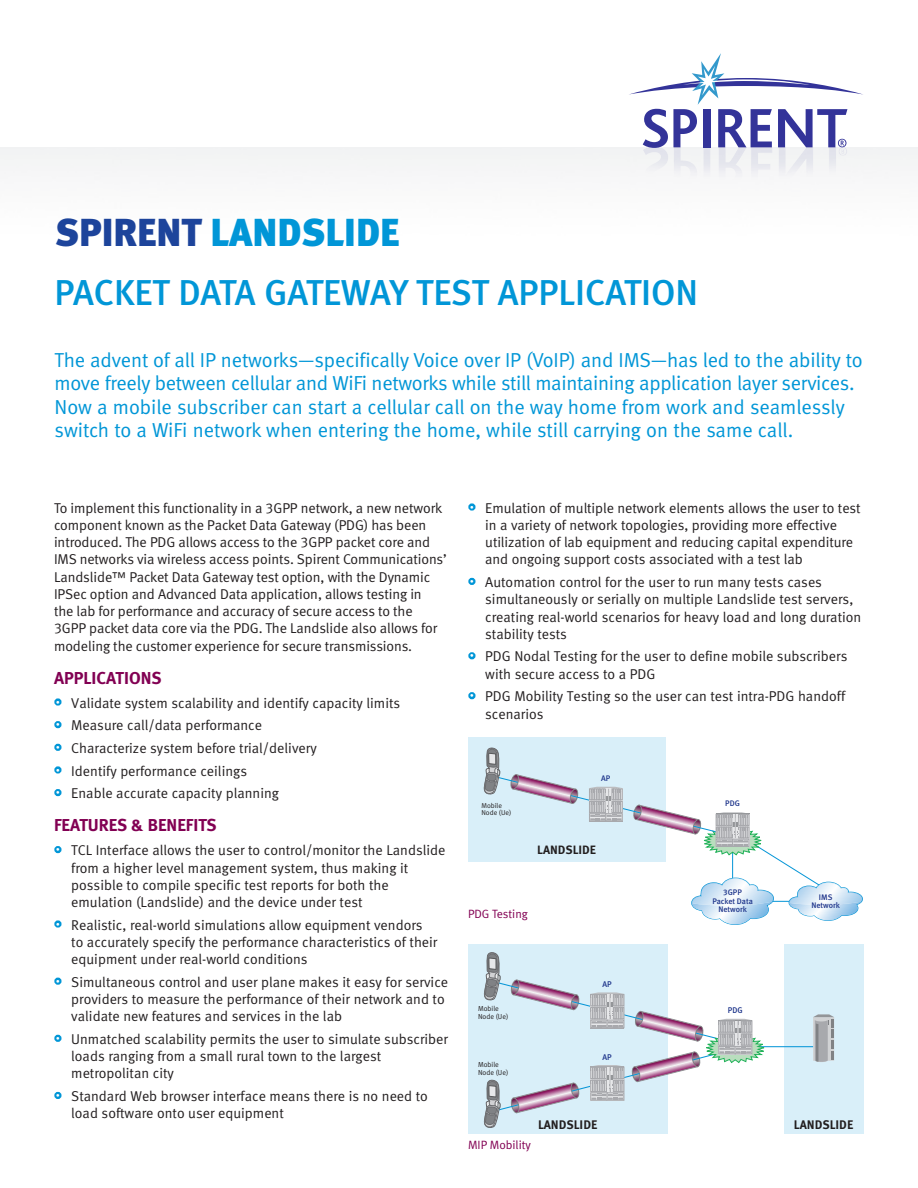
<style>
.page{position:relative;width:918px;height:1188px;background:#fff}
.page>*{position:absolute;margin:0;border:0;box-sizing:border-box;transform-origin:0 0}
.Product_name{font:39px "Meta Black LF";color:#0196d7}
.Product_Family{font:36px "Meta Medium LF";color:#0196d7}
.Intro_Paragraph{font:20.25px/23.2px "Meta Normal LF";letter-spacing:-.005em;color:#0196d7}
.SUBHEAD{font:17.25px "Meta Bold LF";color:#820053}
.Donut_Bullet_2{font:14.25px/17.2px "Meta Normal LF";color:#231f20}
.Body_Text{font:14.25px/17.2px "Meta Normal LF";letter-spacing:-.005em;color:#231f20}
.Donut_Bullet{font:14.25px "Meta Normal LF";color:#231f20}
.t1{font:12.45px "Meta Bold LF Caps";color:#231f20}
.t2{font:12.15px "Meta Bold LF Caps";color:#231f20}
.t3{font:12px "Meta Normal LF";color:#820053}
.t4{font:8.25px "Meta Medium LF";color:#1e358b}
.t5{font:8.1px/8.6px "Meta Medium LF";color:#1e358b;text-align:center}
.t6{font:7.2px/7.8px "Meta Normal LF";letter-spacing:-.005em;color:#231f20}
.t7{font:7.05px/7.5px "Meta Normal LF";letter-spacing:-.005em;color:#231f20}
.s1{color:#1d449b}
</style>
<div class="page">
<svg style="left:629px;top:53px;width:234px;height:69px"></svg>
<img style="left:587px;top:122px;width:318px;height:92px">
<div style="left:468px;top:737px;width:198px;height:124px;background:#d9eff9"></div>
<svg style="left:484px;top:747px;width:379px;height:178px"></svg>
<div style="left:54px;top:698px;width:8px;height:8px;border:4px solid #0196d7;border-radius:50%"></div>
<div style="left:54px;top:721px;width:8px;height:7px;border:4px solid #0196d7;border-radius:50%"></div>
<div style="left:54px;top:744px;width:8px;height:7px;border:4px solid #0196d7;border-radius:50%"></div>
<div style="left:54px;top:766px;width:8px;height:8px;border:4px solid #0196d7;border-radius:50%"></div>
<div style="left:54px;top:789px;width:8px;height:7px;border:4px solid #0196d7;border-radius:50%"></div>
<div style="left:54px;top:846px;width:8px;height:7px;border:4px solid #0196d7;border-radius:50%"></div>
<div style="left:54px;top:920px;width:8px;height:8px;border:4px solid #0196d7;border-radius:50%"></div>
<div style="left:54px;top:978px;width:8px;height:7px;border:4px solid #0196d7;border-radius:50%"></div>
<div style="left:54px;top:1035px;width:8px;height:7px;border:4px solid #0196d7;border-radius:50%"></div>
<div style="left:54px;top:1092px;width:8px;height:7px;border:4px solid #0196d7;border-radius:50%"></div>
<div style="left:468px;top:503px;width:8px;height:8px;border:4px solid #0196d7;border-radius:50%"></div>
<div style="left:468px;top:578px;width:8px;height:7px;border:4px solid #0196d7;border-radius:50%"></div>
<div style="left:468px;top:652px;width:8px;height:7px;border:4px solid #0196d7;border-radius:50%"></div>
<div style="left:468px;top:692px;width:8px;height:7px;border:4px solid #0196d7;border-radius:50%"></div>
<div style="left:468px;top:945px;width:199px;height:189px;background:#d9eff9"></div>
<div style="left:784px;top:945px;width:80px;height:189px;background:#d9eff9"></div>
<hr style="left:748px;top:1046px;width:76px;height:1px;background:#0696d7">
<svg style="left:484px;top:951px;width:281px;height:178px"></svg>
<svg style="left:813px;top:1014px;width:21px;height:48px"></svg>
<p class="Product_name" style="left:55px;top:209px;width:346px"><span class="s1">SPIRENT</span> LANDSLIDE</p>
<p class="Product_Family" style="left:55px;top:272px;width:645px">PACKET DATA GATEWAY TEST APPLICATION</p>
<p class="Intro_Paragraph" style="left:55px;top:348px;width:810px">The advent of all IP networks—specifically Voice over IP (VoIP) and IMS—has led to the ability to move freely between cellular and WiFi networks while still maintaining application layer services.<br>Now a mobile subscriber can start a cellular call on the way home from work and seamlessly switch to a WiFi network when entering the home, while still carrying on the same call.</p>
<p class="Body_Text" style="left:54px;top:499px;width:394px">To implement this functionality in a 3GPP network, a new network component known as the Packet Data Gateway (PDG) has been introduced. The PDG allows access to the 3GPP packet core and IMS networks via wireless access points. Spirent Communications’ Landslide™ Packet Data Gateway test option, with the Dynamic IPSec option and Advanced Data application, allows testing in<br>the lab for performance and accuracy of secure access to the 3GPP packet data core via the PDG. The Landslide also allows for modeling the customer experience for secure transmissions.</p>
<p class="SUBHEAD" style="left:54px;top:667px;width:109px">APPLICATIONS</p>
<p class="Donut_Bullet_2" style="left:56px;top:694px;width:346px"><sup>•</sup> Validate system scalability and identify capacity limits</p>
<p class="Donut_Bullet_2" style="left:56px;top:717px;width:207px"><sup>•</sup> Measure call/data performance</p>
<p class="Donut_Bullet_2" style="left:56px;top:739px;width:262px"><sup>•</sup> Characterize system before trial/delivery</p>
<p class="Donut_Bullet_2" style="left:56px;top:762px;width:192px"><sup>•</sup> Identify performance ceilings</p>
<p class="Donut_Bullet" style="left:56px;top:785px;width:224px"><sup>•</sup> Enable accurate capacity planning</p>
<p class="SUBHEAD" style="left:54px;top:815px;width:164px">FEATURES &amp; BENEFITS</p>
<p class="Donut_Bullet_2" style="left:71px;top:842px;width:376px;text-indent:-15px"><sup>•</sup> TCL Interface allows the user to control/monitor the Landslide from a higher level management system, thus making it possible to compile specific test reports for both the emulation (Landslide) and the device under test</p>
<p class="Donut_Bullet_2" style="left:71px;top:916px;width:368px;text-indent:-15px"><sup>•</sup> Realistic, real-world simulations allow equipment vendors to accurately specify the performance characteristics of their equipment under real-world conditions</p>
<p class="Donut_Bullet_2" style="left:71px;top:973px;width:378px;text-indent:-15px"><sup>•</sup> Simultaneous control and user plane makes it easy for service providers to measure the performance of their network and to validate new features and services in the lab</p>
<p class="Donut_Bullet_2" style="left:71px;top:1030px;width:378px;text-indent:-15px"><sup>•</sup> Unmatched scalability permits the user to simulate subscriber loads ranging from a small rural town to the largest metropolitan city</p>
<p class="Donut_Bullet_2" style="left:71px;top:1087px;width:358px;text-indent:-15px"><sup>•</sup> Standard Web browser interface means there is no need to load software onto user equipment</p>
<p class="Donut_Bullet_2" style="left:485px;top:499px;width:377px;text-indent:-15px"><sup>•</sup> Emulation of multiple network elements allows the user to test in a variety of network topologies, providing more effective utilization of lab equipment and reducing capital expenditure and ongoing support costs associated with a test lab</p>
<p class="Donut_Bullet_2" style="left:485px;top:573px;width:377px;text-indent:-15px"><sup>•</sup> Automation control for the user to run many tests cases simultaneously or serially on multiple Landslide test servers, creating real-world scenarios for heavy load and long duration stability tests</p>
<p class="Donut_Bullet_2" style="left:485px;top:648px;width:364px;text-indent:-15px"><sup>•</sup> PDG Nodal Testing for the user to define mobile subscribers with secure access to a PDG</p>
<p class="Donut_Bullet_2" style="left:485px;top:688px;width:361px;text-indent:-15px"><sup>•</sup> PDG Mobility Testing so the user can test intra-PDG handoff scenarios</p>
<p class="t7" style="left:481px;top:801px;width:31px">Mobile<br>Node (Ue)</p>
<p class="t5" style="left:601px;top:774px;width:11px">AP</p>
<p class="t2" style="left:537px;top:842px;width:60px">LANDSLIDE</p>
<p class="t3" style="left:468px;top:907px;width:61px">PDG Testing</p>
<p class="t5" style="left:725px;top:799px;width:16px">PDG</p>
<p class="t5" style="left:712px;top:888px;width:42px">3GPP<br>Packet Data<br>Network</p>
<p class="t5" style="left:811px;top:892px;width:30px">IMS<br>Network</p>
<p class="t6" style="left:478px;top:1005px;width:32px">Mobile<br>Node (Ue)</p>
<p class="t6" style="left:478px;top:1060px;width:32px">Mobile<br>Node (Ue)</p>
<p class="t4" style="left:603px;top:979px;width:11px">AP</p>
<p class="t4" style="left:603px;top:1052px;width:11px">AP</p>
<p class="t4" style="left:728px;top:1005px;width:16px">PDG</p>
<p class="t1" style="left:538px;top:1117px;width:61px">LANDSLIDE</p>
<p class="t1" style="left:794px;top:1117px;width:61px">LANDSLIDE</p>
<p class="t3" style="left:468px;top:1138px;width:64px">MIP Mobility</p>
</div>
